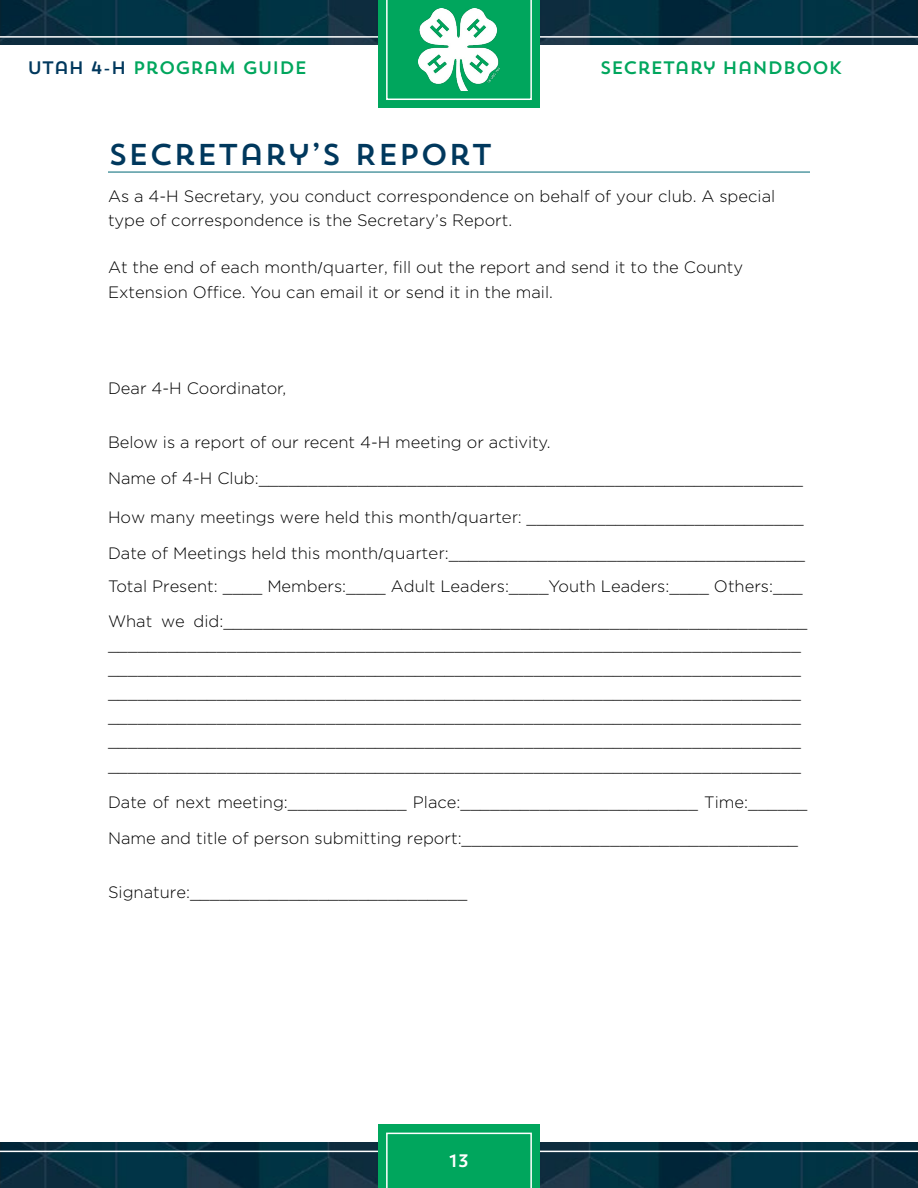
<style>
.page{position:relative;width:918px;height:1188px;background:#fff}
.page>*{position:absolute;margin:0;border:0;box-sizing:border-box;transform-origin:0 0}
.t1{font:30px "Trend Sans One";letter-spacing:-.01em;color:#00385d}
.t2{font:18px "Trend Sans One";letter-spacing:-.04em;color:#00a65d}
.t3{font:18px "Trend Sans One";color:#fff}
.t4{font:300 16.5px/24px "Gotham";color:#000}
.s1{color:#00385d}
.s2{font-family:"Minion Pro";font-weight:400}
.s3{font-family:"Montserrat"}
</style>
<div class="page">
<div style="left:378px;top:0;width:162px;height:108px;background:#00a65d"></div>
<div style="left:378px;top:1124px;width:162px;height:64px;background:#00a65d"></div>
<svg style="left:0;top:0;width:918px;height:100px"></svg>
<svg style="left:0;top:1133px;width:918px;height:55px"></svg>
<hr style="left:108px;top:171px;width:702px;height:2px;background:#5499a3">
<p class="t2" style="left:27px;top:57px;width:282px"><span class="s1">UTAH 4-H</span> PROGRAM GUIDE</p>
<p class="t2" style="left:600px;top:57px;width:244px">SECRETARY HANDBOOK</p>
<h1 class="t1" style="left:108px;top:135px;width:386px">SECRETARY’S REPORT</h1>
<p class="t4" style="left:108px;top:184px;width:669px">As a 4-H Secretary, you conduct correspondence on behalf of your club. A special type of correspondence is the Secretary’s Report.</p>
<p class="t4" style="left:108px;top:254px;width:637px;line-height:25.5px">At the end of each month<span class="s2">/</span><span class="s3">quarter</span>, fill out the report and send it to the County<br>Extension Office. You can email it or send it in the mail.</p>
<p class="t4" style="left:108px;top:376px;width:180px">Dear 4-H Coordinator,</p>
<p class="t4" style="left:108px;top:424px;width:697px;line-height:36px">Below is a report of our recent 4-H meeting or activity.<br>Name of 4-H Club:_______________________________________________________</p>
<p class="t4" style="left:108px;top:498px;width:699px;line-height:36px">How many meetings were held this month<span class="s2">/</span><span class="s3">quarter:</span> ____________________________<br>Date of Meetings held this month<span class="s2">/</span><span class="s3">quarter</span>:____________________________________</p>
<p class="t4" style="left:108px;top:569px;width:701px;line-height:34.5px">Total Present: ____ Members:____ Adult Leaders:____Youth Leaders:____ Others:___<br>What we did:___________________________________________________________</p>
<p class="t4" style="left:108px;top:632px;width:695px;text-align:justify">______________________________________________________________________ ______________________________________________________________________ ______________________________________________________________________ ______________________________________________________________________ ______________________________________________________________________ ______________________________________________________________________</p>
<p class="t4" style="left:108px;top:784px;width:701px;line-height:36px">Date of next meeting:____________ Place:________________________ Time:______<br>Name and title of person submitting report:__________________________________</p>
<p class="t4" style="left:108px;top:880px;width:361px">Signature:____________________________</p>
<p class="t3" style="left:449px;top:1149px;width:22px">13</p>
</div>
